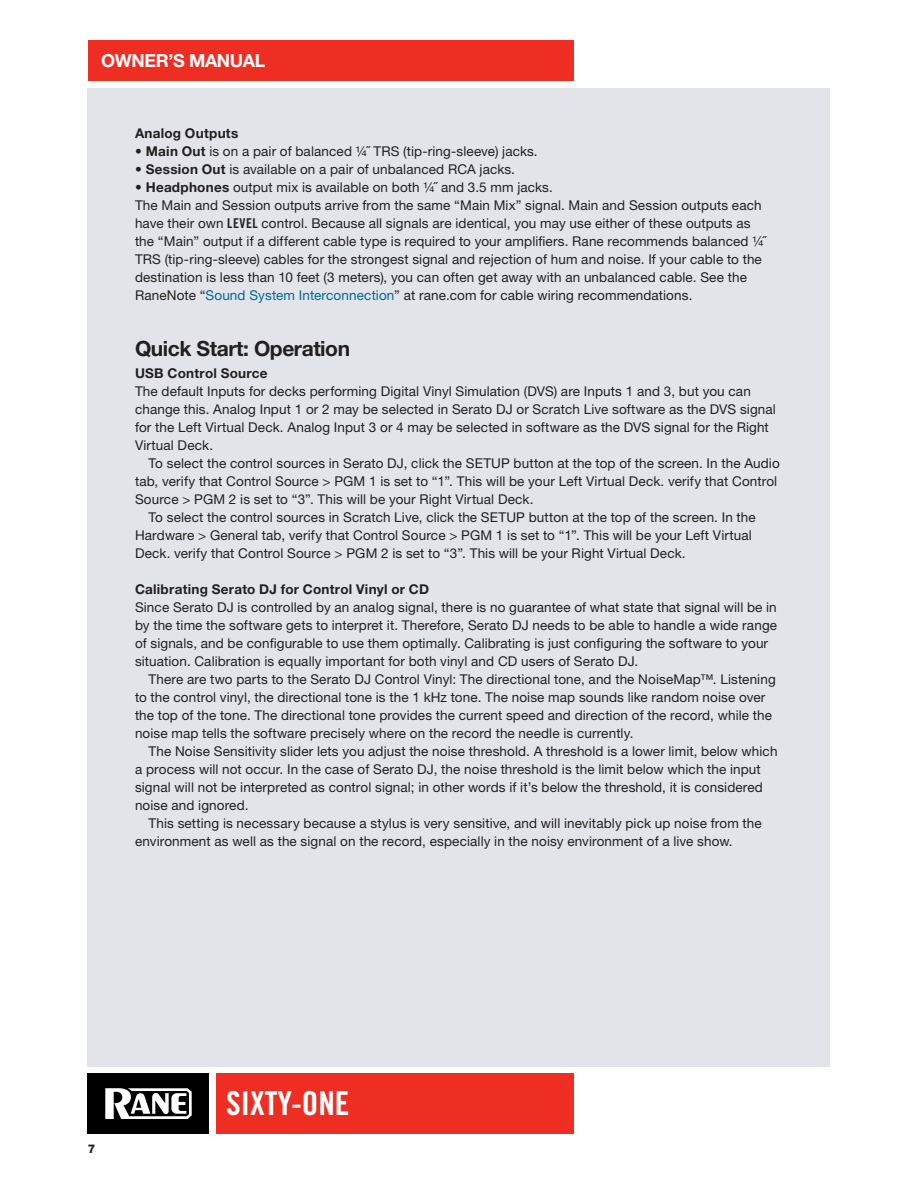
<style>
.page{position:relative;width:918px;height:1188px;background:#fff}
.page>*{position:absolute;margin:0;border:0;box-sizing:border-box;transform-origin:0 0}
.t1{font:33px "Trade Gothic LT Std Bd Cn 20";color:#fff}
.t2{font:700 21px "Helvetica Neue LT Std";letter-spacing:-.02em;color:#231f20}
.t3{font:700 18px "Helvetica Neue LT Std";letter-spacing:-.02em;color:#fff}
.t4{font:13.5px/18px "Helvetica Neue LT Std";letter-spacing:.01em;color:#231f20}
.t5{font:700 13.5px "Helvetica Neue LT Std";letter-spacing:.02em;color:#231f20}
.t6{font:800 12px "Helvetica Neue LT Std";color:#231f20}
.s1{font-weight:700}
.s2{font-family:"Trade Gothic LT Std Bd Cn 20"}
.s3{color:#006991}
</style>
<div class="page">
<div style="left:88px;top:88px;width:742px;height:978px;background:#e2e4e9"></div>
<div style="left:88px;top:40px;width:486px;height:41px;background:#ee2e22"></div>
<div style="left:216px;top:1073px;width:358px;height:61px;background:#ee2e22"></div>
<div style="left:88px;top:1073px;width:121px;height:61px;background:#000"></div>
<svg style="left:105px;top:1088px;width:87px;height:31px"></svg>
<h3 class="t3" style="left:101px;top:50px;width:166px">OWNER’S MANUAL</h3>
<p class="t5" style="left:135px;top:125px;width:105px">Analog Outputs</p>
<p class="t4" style="left:135px;top:142px;width:404px">• <span class="s1">Main Out</span> is on a pair of balanced ¼˝ TRS (tip-ring-sleeve) jacks.</p>
<p class="t4" style="left:135px;top:160px;width:382px">• <span class="s1">Session Out</span> is available on a pair of unbalanced RCA jacks.</p>
<p class="t4" style="left:135px;top:178px;width:633px">• <span class="s1">Headphones</span> output mix is available on both ¼˝ and 3.5 mm jacks.<br>The Main and Session outputs arrive from the same “Main Mix” signal. Main and Session outputs each have their own <span class="s2">LEVEL</span> control. Because all signals are identical, you may use either of these outputs as the “Main” output if a different cable type is required to your amplifiers. Rane recommends balanced ¼˝ TRS (tip-ring-sleeve) cables for the strongest signal and rejection of hum and noise. If your cable to the destination is less than 10 feet (3 meters), you can often get away with an unbalanced cable. See the RaneNote “<span class="s3">Sound System Interconnection</span>” at rane.com for cable wiring recommendations.</p>
<h2 class="t2" style="left:135px;top:336px;width:217px">Quick Start: Operation</h2>
<p class="t5" style="left:135px;top:365px;width:134px">USB Control Source</p>
<p class="t4" style="left:135px;top:382px;width:642px">The default Inputs for decks performing Digital Vinyl Simulation (DVS) are Inputs 1 and 3, but you can change this. Analog Input 1 or 2 may be selected in Serato DJ or Scratch Live software as the DVS signal for the Left Virtual Deck. Analog Input 3 or 4 may be selected in software as the DVS signal for the Right Virtual Deck.</p>
<p class="t4" style="left:148px;top:454px;width:633px">To select the control sources in Serato DJ, click the SETUP button at the top of the screen. In the Audio</p>
<p class="t4" style="left:135px;top:472px;width:644px">tab, verify that Control Source &gt; PGM 1 is set to “1”. This will be your Left Virtual Deck. verify that Control</p>
<p class="t4" style="left:135px;top:490px;width:400px">Source &gt; PGM 2 is set to “3”. This will be your Right Virtual Deck.</p>
<p class="t4" style="left:148px;top:508px;width:609px">To select the control sources in Scratch Live, click the SETUP button at the top of the screen. In the</p>
<p class="t4" style="left:135px;top:526px;width:618px">Hardware &gt; General tab, verify that Control Source &gt; PGM 1 is set to “1”. This will be your Left Virtual</p>
<p class="t4" style="left:135px;top:544px;width:552px">Deck. verify that Control Source &gt; PGM 2 is set to “3”. This will be your Right Virtual Deck.</p>
<p class="t5" style="left:135px;top:581px;width:296px">Calibrating Serato DJ for Control Vinyl or CD</p>
<p class="t4" style="left:135px;top:598px;width:644px">Since Serato DJ is controlled by an analog signal, there is no guarantee of what state that signal will be in by the time the software gets to interpret it. Therefore, Serato DJ needs to be able to handle a wide range of signals, and be configurable to use them optimally. Calibrating is just configuring the software to your situation. Calibration is equally important for both vinyl and CD users of Serato DJ.</p>
<p class="t4" style="left:135px;top:670px;width:642px;text-indent:14px">There are two parts to the Serato DJ Control Vinyl: The directional tone, and the NoiseMap™. Listening to the control vinyl, the directional tone is the 1 kHz tone. The noise map sounds like random noise over the top of the tone. The directional tone provides the current speed and direction of the record, while the noise map tells the software precisely where on the record the needle is currently.</p>
<p class="t4" style="left:135px;top:742px;width:644px;text-indent:14px">The Noise Sensitivity slider lets you adjust the noise threshold. A threshold is a lower limit, below which a process will not occur. In the case of Serato DJ, the noise threshold is the limit below which the input signal will not be interpreted as control signal; in other words if it’s below the threshold, it is considered noise and ignored.</p>
<p class="t4" style="left:135px;top:814px;width:628px;text-indent:14px">This setting is necessary because a stylus is very sensitive, and will inevitably pick up noise from the environment as well as the signal on the record, especially in the noisy environment of a live show.</p>
<p class="t6" style="left:88px;top:1141px;width:9px">7</p>
<h1 class="t1" style="left:226px;top:1084px;width:125px">SIXTY-ONE</h1>
</div>
